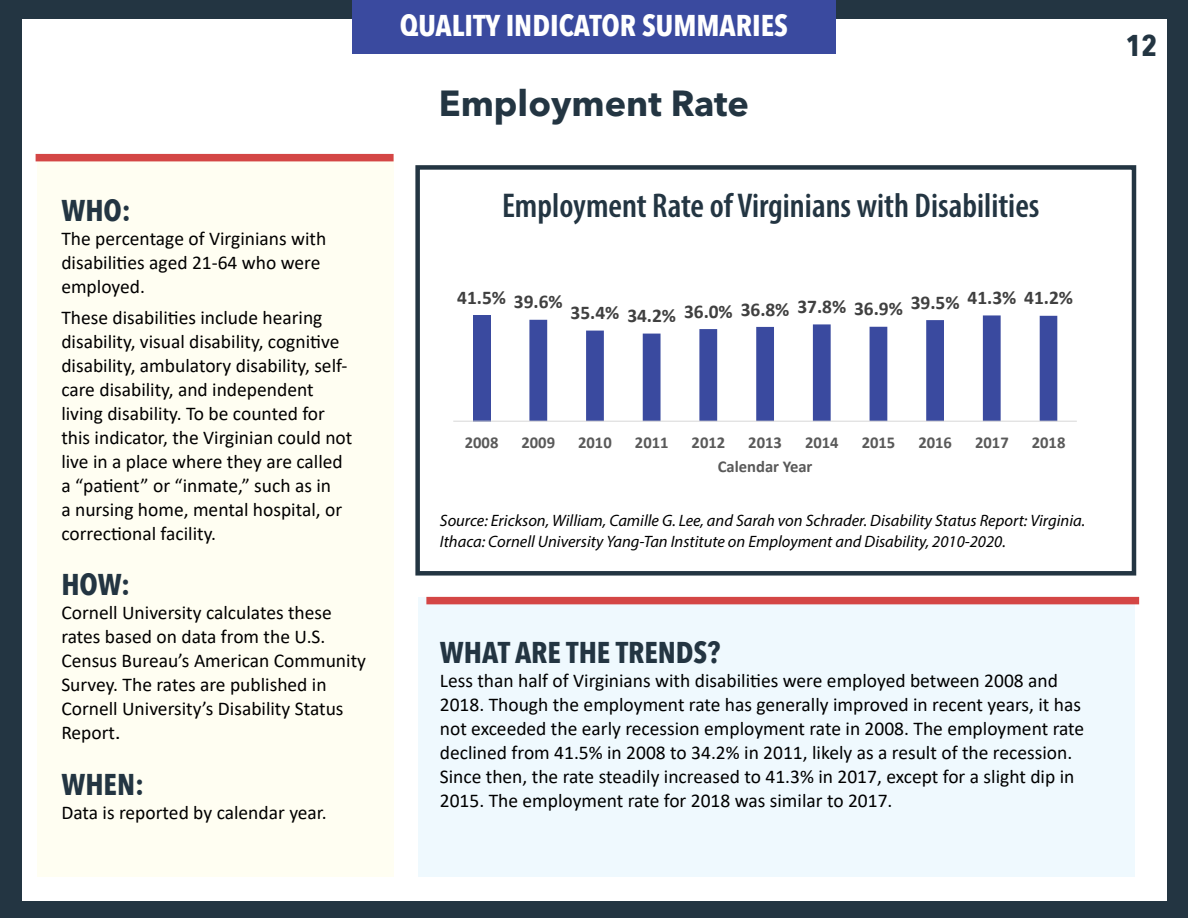
<style>
.page{position:relative;width:1188px;height:918px;background:#233542}
.page>*{position:absolute;margin:0;border:0;box-sizing:border-box;transform-origin:0 0}
.t1{font:700 36px "Avenir Next LT Pro";color:#233542}
.t2{font:600 condensed 34.5px "Myriad Pro";color:#233542}
.t3{font:700 30px "Avenir Next Condensed";color:#233542}
.t4{font:700 30px "Avenir Next Condensed";color:#fff}
.Body{font:19.5px/24px "Calibri";color:#000}
.t5{font:700 19.5px "Calibri";letter-spacing:-.005em;color:#404040}
.t6{font:700 16.65px "Calibri";color:#595959}
.Body-2{font:italic 16.5px/21px "Myriad Pro";color:#000}
.s1{font-family:"Helvetica Neue"}
</style>
<div class="page">
<div style="left:22px;top:20px;width:1144px;height:881px;background:#fff"></div>
<div style="left:352px;top:0;width:484px;height:54px;background:#3a4a9f"></div>
<div style="left:37px;top:154px;width:357px;height:722px;background:#fffef2"></div>
<div style="left:418px;top:597px;width:717px;height:279px;background:#eff9fe"></div>
<div style="left:473px;top:315px;width:18px;height:106px;background:#3a4a9f"></div>
<svg style="left:529px;top:315px;width:528px;height:106px"></svg>
<hr style="left:453px;top:421px;width:624px;height:1px;background:#d9d9d9">
<div style="left:415px;top:165px;width:721px;height:411px;border:4px solid #233542"></div>
<div style="left:36px;top:154px;width:358px;height:7px;background:#d44645"></div>
<div style="left:426px;top:597px;width:713px;height:7px;background:#d44645"></div>
<h2 class="t3" style="left:61px;top:192px;width:71px">WHO:</h2>
<p class="Body" style="left:61px;top:226px;width:266px">The percentage of Virginians with disabilities aged 21-64 who were employed.</p>
<p class="Body" style="left:61px;top:305px;width:293px">These disabilities include hearing disability, visual disability, cognitive disability, ambulatory disability, self&shy;care disability, and independent living disability. To be counted for this indicator, the Virginian could not live in a place where they are called a “patient” or “inmate,” such as in<br>a nursing home, mental hospital, or correctional facility.</p>
<h2 class="t3" style="left:61px;top:566px;width:70px">HOW:</h2>
<p class="Body" style="left:61px;top:600px;width:306px">Cornell University calculates these rates based on data from the U.S.<br>Census Bureau’s American Community<br>Survey. The rates are published in<br>Cornell University’s Disability Status<br>Report<span class="s1">.</span></p>
<h2 class="t3" style="left:61px;top:766px;width:84px">WHEN:</h2>
<p class="Body" style="left:61px;top:800px;width:267px">Data is reported by calendar year.</p>
<h1 class="t4" style="left:400px;top:7px;width:390px">QUALITY INDICATOR SUMMARIES</h1>
<h2 class="t1" style="left:439px;top:82px;width:312px">Employment Rate</h2>
<h2 class="t2" style="left:502px;top:184px;width:539px">Employment Rate of Virginians with Disabilities</h2>
<p class="t5" style="left:457px;top:286px;width:107px">41.5% 39.6%</p>
<p class="t5" style="left:571px;top:295px;width:504px">35.4% 34.2% 36.0% 36.8% 37.8% 36.9% 39.5% 41.3% 41.2%</p>
<p class="t6" style="left:465px;top:430px;width:35px">2008</p>
<p class="t6" style="left:522px;top:430px;width:35px">2009</p>
<p class="t6" style="left:578px;top:430px;width:35px">2010</p>
<p class="t6" style="left:635px;top:430px;width:35px">2011</p>
<p class="t6" style="left:692px;top:430px;width:35px">2012</p>
<p class="t6" style="left:748px;top:430px;width:35px">2013</p>
<p class="t6" style="left:805px;top:430px;width:35px">2014</p>
<p class="t6" style="left:862px;top:430px;width:35px">2015</p>
<p class="t6" style="left:918px;top:430px;width:35px">2016</p>
<p class="t6" style="left:975px;top:430px;width:35px">2017</p>
<p class="t6" style="left:1032px;top:430px;width:35px">2018</p>
<p class="t6" style="left:718px;top:455px;width:96px">Calendar Year</p>
<p class="Body-2" style="left:440px;top:510px;width:647px">Source: Erickson, William, Camille G. Lee, and Sarah von Schrader. Disability Status Report: Virginia.<br>Ithaca: Cornell University Yang-Tan Institute on Employment and Disability, 2010-2020.</p>
<h2 class="t3" style="left:440px;top:634px;width:282px">WHAT ARE THE TRENDS?</h2>
<p class="Body" style="left:440px;top:668px;width:646px">Less than half of Virginians with disabilities were employed between 2008 and 2018. Though the employment rate has generally improved in recent years, it has not exceeded the early recession employment rate in 2008. The employment rate declined from 41.5% in 2008 to 34.2% in 2011, likely as a result of the recession.<br>Since then, the rate steadily increased to 41.3% in 2017, except for a slight dip in 2015. The employment rate for 2018 was similar to 2017.</p>
<h3 class="t3" style="left:1126px;top:27px;width:33px">12</h3>
</div>
